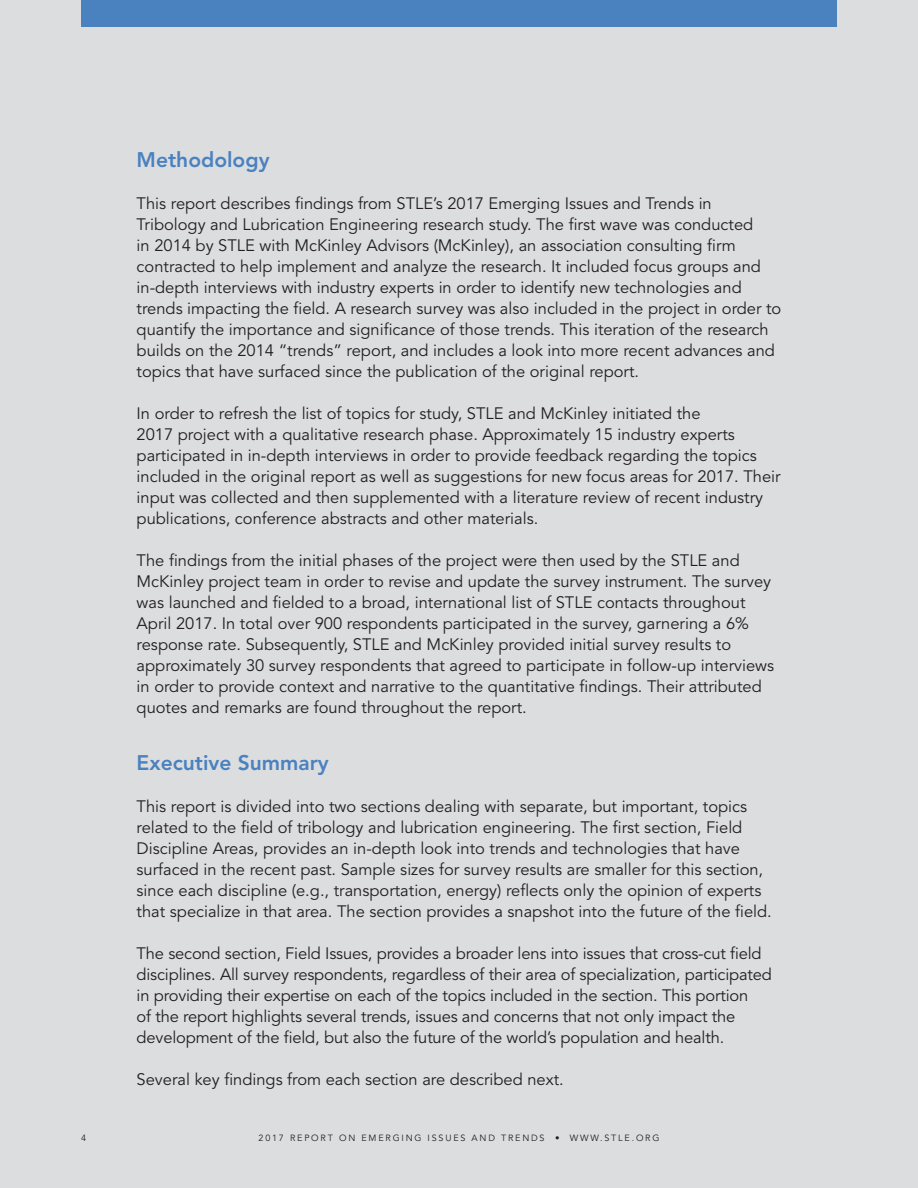
<style>
.page{position:relative;width:918px;height:1188px;background:#dcdddf}
.page>*{position:absolute;margin:0;border:0;box-sizing:border-box;transform-origin:0 0}
.Heads{font:800 21px "Avenir";color:#4a81bf}
.body{font:16.5px/21px "Avenir";color:#231f20}
.t1{font:9px "Avenir";letter-spacing:.2em;color:#231f20}
</style>
<div class="page">
<div style="left:81px;top:0;width:756px;height:27px;background:#4a81bf"></div>
<p class="Heads" style="left:137px;top:147px;width:134px">Methodology</p>
<p class="body" style="left:137px;top:193px;width:646px">This report describes findings from STLE’s 2017 Emerging Issues and Trends in Tribology and Lubrication Engineering research study. The first wave was conducted<br>in 2014 by STLE with McKinley Advisors (McKinley), an association consulting firm contracted to help implement and analyze the research. It included focus groups and in-depth interviews with industry experts in order to identify new technologies and trends impacting the field. A research survey was also included in the project in order to quantify the importance and significance of those trends. This iteration of the research builds on the 2014 “trends” report, and includes a look into more recent advances and topics that have surfaced since the publication of the original report.</p>
<p class="body" style="left:137px;top:403px;width:646px">In order to refresh the list of topics for study, STLE and McKinley initiated the<br>2017 project with a qualitative research phase. Approximately 15 industry experts participated in in-depth interviews in order to provide feedback regarding the topics included in the original report as well as suggestions for new focus areas for 2017. Their input was collected and then supplemented with a literature review of recent industry publications, conference abstracts and other materials.</p>
<p class="body" style="left:137px;top:550px;width:639px">The findings from the initial phases of the project were then used by the STLE and McKinley project team in order to revise and update the survey instrument. The survey was launched and fielded to a broad, international list of STLE contacts throughout April 2017. In total over 900 respondents participated in the survey, garnering a 6% response rate. Subsequently, STLE and McKinley provided initial survey results to approximately 30 survey respondents that agreed to participate in follow-up interviews in order to provide context and narrative to the quantitative findings. Their attributed quotes and remarks are found throughout the report.</p>
<p class="Heads" style="left:137px;top:750px;width:194px">Executive Summary</p>
<p class="body" style="left:137px;top:796px;width:637px">This report is divided into two sections dealing with separate, but important, topics related to the field of tribology and lubrication engineering. The first section, Field Discipline Areas, provides an in-depth look into trends and technologies that have surfaced in the recent past. Sample sizes for survey results are smaller for this section, since each discipline (e.g., transportation, energy) reflects only the opinion of experts that specialize in that area. The section provides a snapshot into the future of the field.</p>
<p class="body" style="left:137px;top:943px;width:637px">The second section, Field Issues, provides a broader lens into issues that cross-cut field disciplines. All survey respondents, regardless of their area of specialization, participated in providing their expertise on each of the topics included in the section. This portion<br>of the report highlights several trends, issues and concerns that not only impact the development of the field, but also the future of the world’s population and health.</p>
<p class="body" style="left:137px;top:1069px;width:429px">Several key findings from each section are described next.</p>
<p class="t1" style="left:81px;top:1133px;width:7px">4</p>
<p class="t1" style="left:259px;top:1133px;width:402px">2017 REPORT ON EMERGING ISSUES AND TRENDS • WWW.STLE.ORG</p>
</div>
